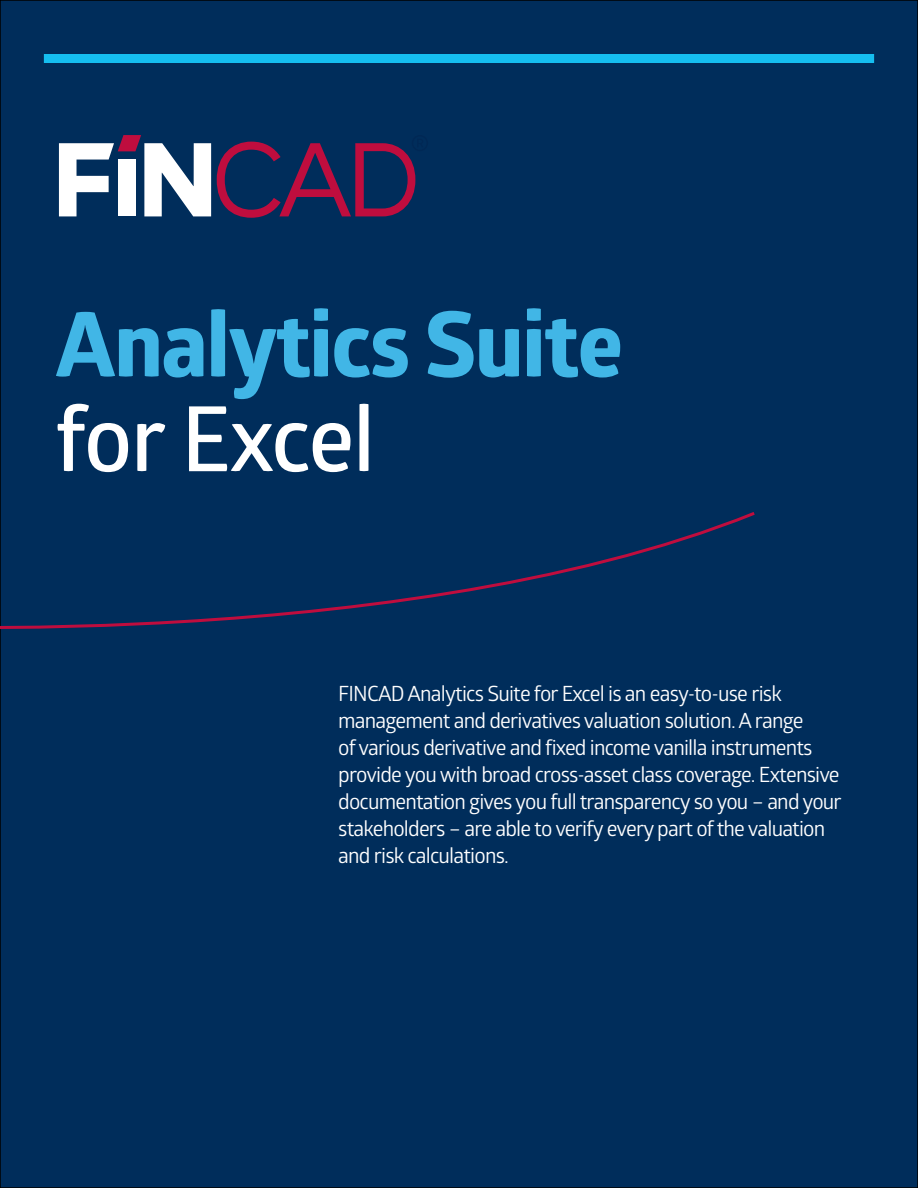
<style>
.page{position:relative;width:918px;height:1188px;background:#002d5b}
.page>*{position:absolute;margin:0;border:0;box-sizing:border-box;transform-origin:0 0}
.t1{font:700 90px "Globerx";letter-spacing:-.02em;color:#41b6e6}
.t2{font:600 90px "Glober";letter-spacing:-.025em;color:#fff}
.t3{font:21px/27px "Glober";letter-spacing:-.04em;color:#fff}
</style>
<div class="page">
<div style="left:44px;top:54px;width:830px;height:9px;background:#15bef0"></div>
<svg style="left:0;top:509px;width:755px;height:153px"></svg>
<svg style="left:59px;top:135px;width:152px;height:81px"></svg>
<svg style="left:217px;top:141px;width:199px;height:77px"></svg>
<h1 class="t1" style="left:55px;top:279px;width:569px">Analytics Suite</h1>
<h1 class="t2" style="left:55px;top:376px;width:322px">for Excel</h1>
<p class="t3" style="left:338px;top:680px;width:505px">FINCAD Analytics Suite for Excel is an easy-to-use risk management and derivatives valuation solution. A range<br>of various derivative and fixed income vanilla instruments provide you with broad cross-asset class coverage. Extensive documentation gives you full transparency so you – and your stakeholders – are able to verify every part of the valuation and risk calculations.</p>
</div>
